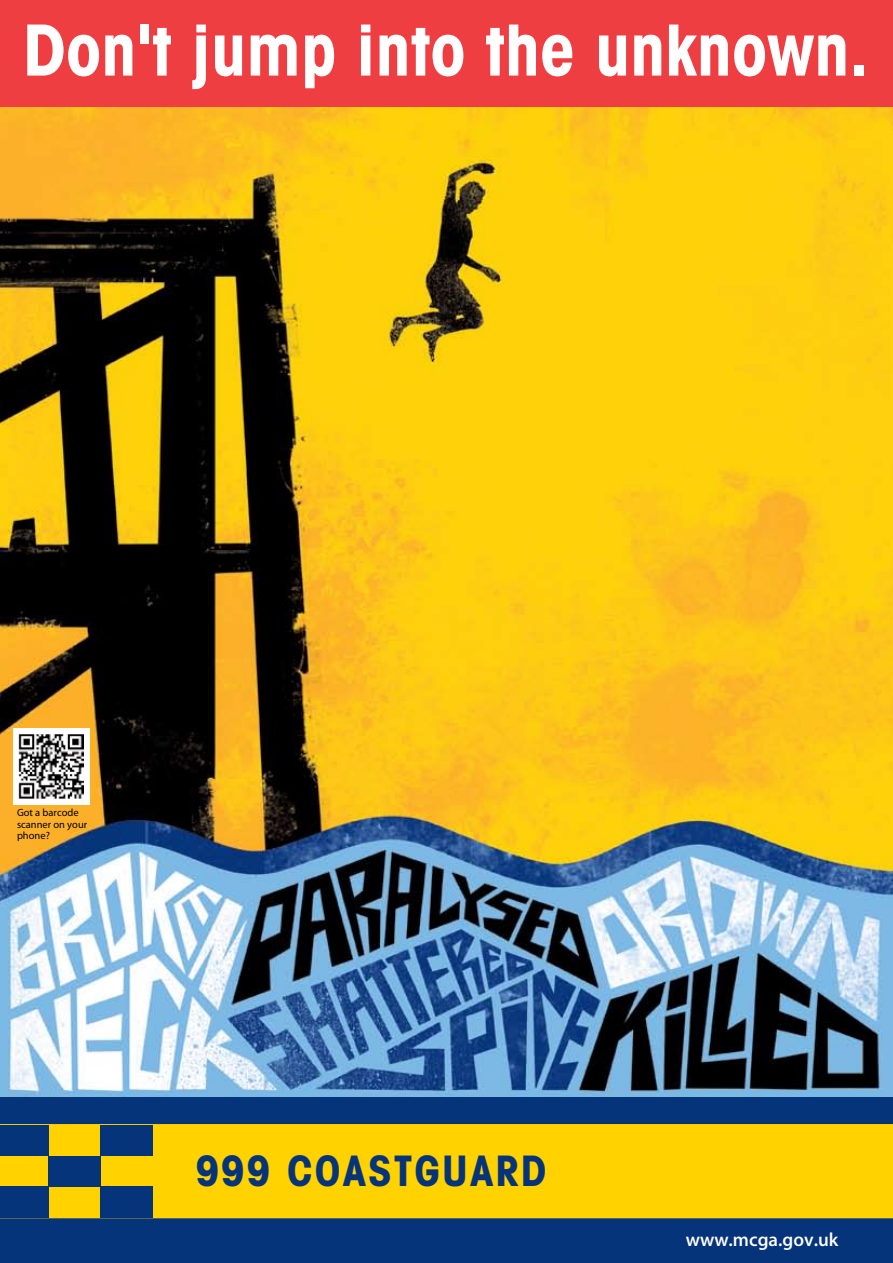
<style>
.page{position:relative;width:893px;height:1263px;background:#fff}
.page>*{position:absolute;margin:0;border:0;box-sizing:border-box;transform-origin:0 0}
.t1{font:700 condensed 70.5px "Avant Garde";color:#fff}
.t2{font:700 condensed 42px "Avant Garde";letter-spacing:.05em;color:#06347a}
.t3{font:600 19.05px "Myriad";color:#fff}
.t4{font:10.5px/11.7px "Myriad";color:#000}
</style>
<div class="page">
<img style="left:0;top:107px;width:893px;height:990px">
<div style="left:0;top:1097px;width:893px;height:166px;background:#06347a"></div>
<hr style="left:0;top:1124px;width:893px;height:1px;background:#ffd200">
<hr style="left:0;top:1217px;width:893px;height:1px;background:#ffd200">
<div style="left:0;top:1125px;width:893px;height:92px;background:#ffd200"></div>
<div style="left:48px;top:1156px;width:53px;height:30px;background:#06347a"></div>
<div style="left:0;top:1125px;width:48px;height:31px;background:#06347a"></div>
<div style="left:101px;top:1125px;width:52px;height:31px;background:#06347a"></div>
<div style="left:0;top:1186px;width:48px;height:31px;background:#06347a"></div>
<div style="left:101px;top:1186px;width:52px;height:31px;background:#06347a"></div>
<div style="left:0;top:0;width:893px;height:107px;background:#ef3e42"></div>
<div style="left:13px;top:728px;width:76px;height:77px;background:#fff"></div>
<img style="left:18px;top:734px;width:66px;height:65px">
<h1 class="t1" style="left:23px;top:5px;width:848px">Don't jump into the unknown.</h1>
<p class="t4" style="left:17px;top:807px;width:72px">Got a barcode scanner on your phone?</p>
<h2 class="t2" style="left:196px;top:1144px;width:352px">999 COASTGUARD</h2>
<h3 class="t3" style="left:686px;top:1230px;width:154px">www.mcga.gov.uk</h3>
</div>
